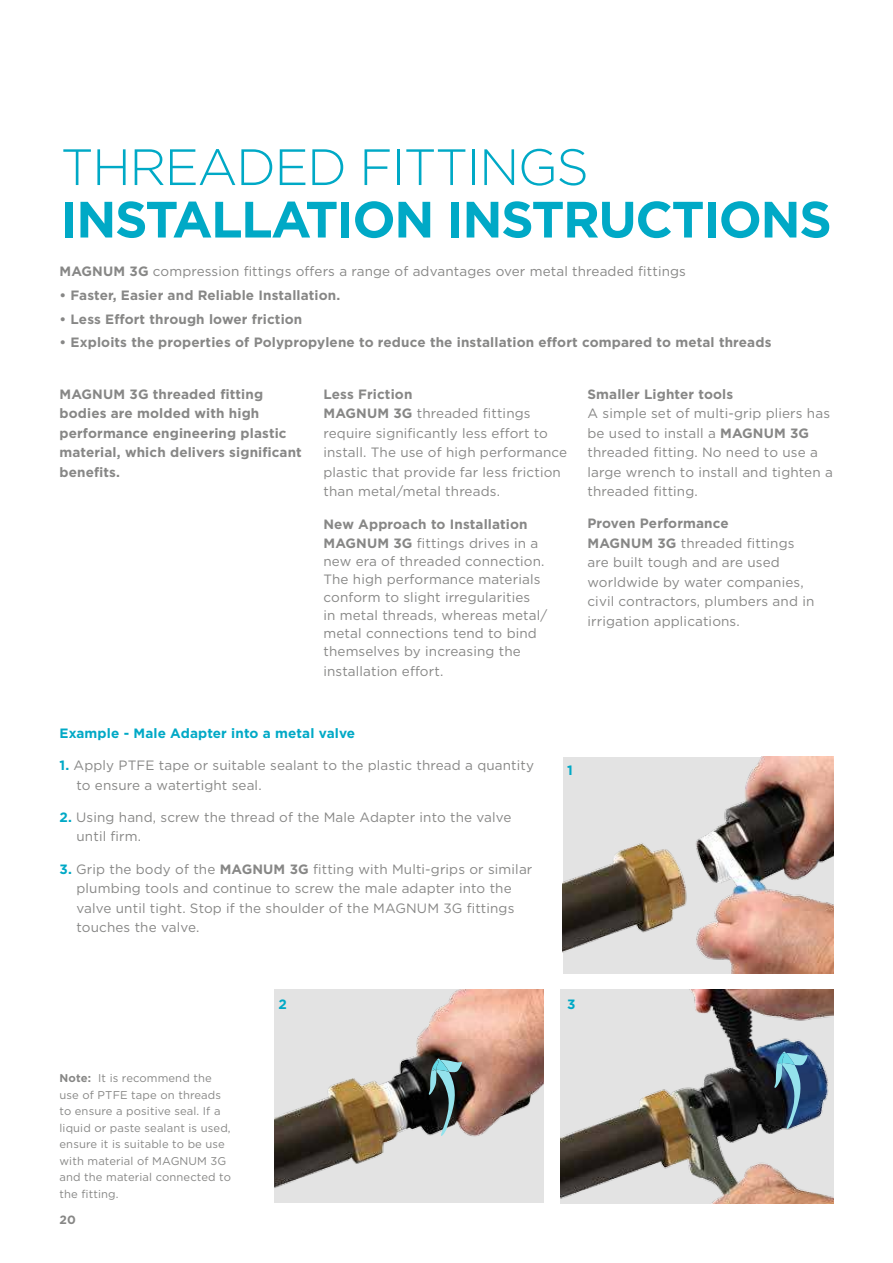
<style>
.page{position:relative;width:893px;height:1263px;background:#fff}
.page>*{position:absolute;margin:0;border:0;box-sizing:border-box;transform-origin:0 0}
.t1{font:700 51px "Gotham";letter-spacing:-.03em;color:#00a9c6}
.t2{font:300 51px "Gotham";letter-spacing:-.03em;color:#00a9c6}
.t3{font:13.5px/19.5px "Gotham";letter-spacing:.01em;color:#878786}
.t4{font:700 13.5px/19.5px "Gotham";letter-spacing:.01em;color:#878786}
.t5{font:700 13.5px "Gotham";letter-spacing:.01em;color:#00a9c6}
.t6{font:700 12px "Gotham";color:#878786}
.t7{font:11.25px/16.5px "Gotham";letter-spacing:.01em;color:#878786}
.s1{font-weight:700}
.s2{font-weight:400}
.s3{font-weight:700;color:#00a9c6}
</style>
<div class="page">
<img style="left:563px;top:757px;width:270px;height:216px">
<img style="left:560px;top:989px;width:273px;height:214px">
<img style="left:274px;top:989px;width:269px;height:214px">
<svg style="left:774px;top:1051px;width:34px;height:78px;background:#436982"></svg>
<svg style="left:428px;top:1058px;width:34px;height:78px;background:#4d6466"></svg>
<h1 class="t2" style="left:61px;top:144px;width:530px">THREADED FITTINGS</h1>
<h1 class="t1" style="left:61px;top:197px;width:773px">INSTALLATION INSTRUCTIONS</h1>
<p class="t3" style="left:60px;top:262px;width:628px"><span class="s1">MAGNUM 3G</span> compression fittings offers a range of advantages over metal threaded fittings</p>
<p class="t4" style="left:60px;top:286px;width:282px">• Faster, Easier and Reliable Installation.</p>
<p class="t4" style="left:60px;top:310px;width:244px">• Less Effort through lower friction</p>
<p class="t4" style="left:60px;top:333px;width:713px">• Exploits the properties of Polypropylene to reduce the installation effort compared to metal threads</p>
<p class="t4" style="left:60px;top:385px;width:244px">MAGNUM 3G threaded fitting bodies are molded with high performance engineering plastic material, which delivers significant benefits.</p>
<p class="t3" style="left:323px;top:385px;width:245px"><span class="s1">Less Friction<br>MAGNUM 3G</span> threaded fittings require significantly less effort to install. The use of high performance plastic that provide far less friction than metal/metal threads.</p>
<p class="t4" style="left:323px;top:515px;width:216px">New Approach to Installation<br>MAGNUM 3G <span class="s2">fittings drives in a</span></p>
<p class="t3" style="left:323px;top:553px;width:225px;line-height:18px">new era of threaded connection.<br>The high performance materials conform to slight irregularities<br>in metal threads, whereas metal/ metal connections tend to bind themselves by increasing the</p>
<p class="t3" style="left:323px;top:662px;width:121px">installation effort.</p>
<p class="t4" style="left:587px;top:385px;width:147px">Smaller Lighter tools</p>
<p class="t3" style="left:587px;top:404px;width:247px">A simple set of multi-grip pliers has be used to install a <span class="s1">MAGNUM 3G </span>threaded fitting. No need to use a large wrench to install and tighten a threaded fitting.</p>
<p class="t3" style="left:587px;top:515px;width:228px"><span class="s1">Proven Performance<br>MAGNUM 3G</span> threaded fittings are built tough and are used worldwide by water companies, civil contractors, plumbers and in irrigation applications.</p>
<p class="t5" style="left:60px;top:727px;width:297px">Example - Male Adapter into a metal valve</p>
<p class="t3" style="left:77px;top:756px;width:459px;text-indent:-17px"><span class="s3">1.</span> Apply PTFE tape or suitable sealant to the plastic thread a quantity to ensure a watertight seal.</p>
<p class="t3" style="left:77px;top:808px;width:436px;text-indent:-17px"><span class="s3">2.</span> Using hand, screw the thread of the Male Adapter into the valve until firm.</p>
<p class="t3" style="left:77px;top:860px;width:457px;text-indent:-17px"><span class="s3">3.</span> Grip the body of the <span class="s1">MAGNUM 3G</span> fitting with Multi-grips or similar plumbing tools and continue to screw the male adapter into the valve until tight. Stop if the shoulder of the MAGNUM 3G fittings touches the valve.</p>
<p class="t5" style="left:567px;top:764px;width:7px">1</p>
<p class="t7" style="left:60px;top:1070px;width:173px"><span class="s1">Note:</span> It is recommend the use of PTFE tape on threads to ensure a positive seal. If a liquid or paste sealant is used, ensure it is suitable to be use with material of MAGNUM 3G and the material connected to the fitting.</p>
<p class="t6" style="left:60px;top:1215px;width:18px">20</p>
<p class="t5" style="left:278px;top:998px;width:10px">2</p>
<p class="t5" style="left:567px;top:998px;width:10px">3</p>
</div>
